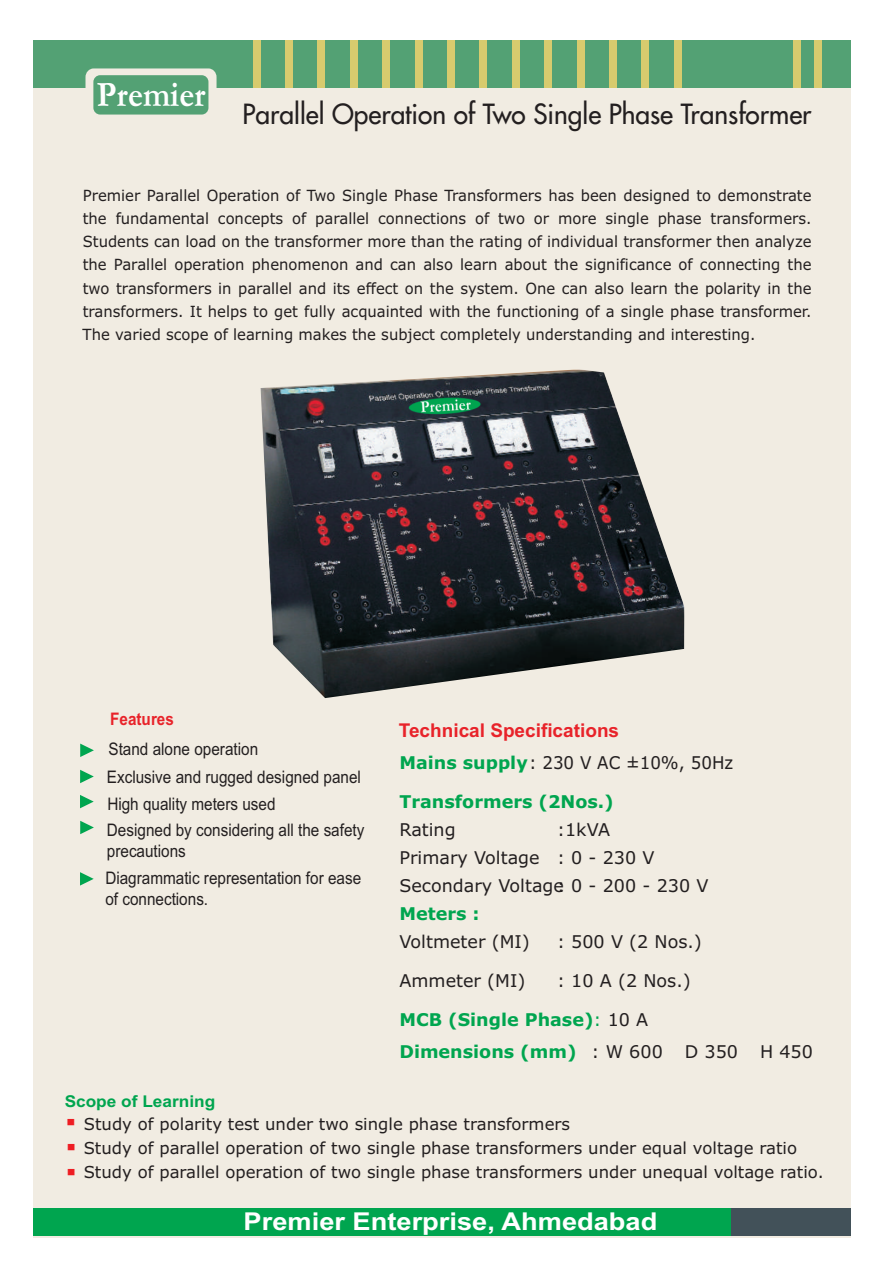
<style>
.page{position:relative;width:893px;height:1263px;background:#fff}
.page>*{position:absolute;margin:0;border:0;box-sizing:border-box;transform-origin:0 0}
.t1{font:700 36px "Garamond";color:#fff;scale:.89 1}
.t2{font:27px "Fujiyama 2 PSMT";color:#231f20}
.t3{font:700 24.6px "Arial";color:#fff;scale:1.11 1}
.t4{font:700 19.05px "Arial";color:#e8232a}
.t5{font:17.55px/28px "Verdana";color:#231f20}
.t6{font:700 17.55px/32.1px "Verdana";color:#00a54f}
.t7{font:17.55px "Verdana";color:#231f20;scale:.95 1}
.t8{font:17.25px/21.3px "Arial";color:#231f20;scale:.88 1}
.t9{font:700 17.25px "Arial";color:#e8232a;scale:.88 1}
.t10{font:16.5px/24px "Verdana";color:#231f20}
.t11{font:700 16.35px "Arial";color:#00a54f;scale:1.06 1}
.t12{font:16.35px/25px "Wingdings 2";color:#ee1d23;text-align:justify;scale:1.06 1}
.t13{font:15.45px/23.2px "Verdana";color:#231f20;text-align:justify;scale:.96 1}
.s1{font-weight:700;color:#00a54f}
.s2{font-weight:400}
.s3{font-weight:400;color:#231f20}
</style>
<div class="page">
<div style="left:33px;top:41px;width:817px;height:1196px;background:#f1ece2"></div>
<div style="left:33px;top:1208px;width:817px;height:28px;background:#00a54f"></div>
<div style="left:731px;top:1208px;width:119px;height:28px;background:#425159"></div>
<div style="left:33px;top:41px;width:818px;height:47px;background:#53a174"></div>
<div style="left:85px;top:68px;width:132px;height:61px;background:#f1ece2;border-radius:8px"></div>
<div style="left:93px;top:75px;width:115px;height:40px;background:#53a174;border-radius:7px"></div>
<div style="left:253px;top:41px;width:7px;height:47px;background:#d7cb6e"></div>
<div style="left:285px;top:41px;width:7px;height:47px;background:#d7cb6e"></div>
<div style="left:318px;top:41px;width:7px;height:47px;background:#d7cb6e"></div>
<div style="left:350px;top:41px;width:7px;height:47px;background:#d7cb6e"></div>
<div style="left:383px;top:41px;width:7px;height:47px;background:#d7cb6e"></div>
<div style="left:415px;top:41px;width:7px;height:47px;background:#d7cb6e"></div>
<div style="left:447px;top:41px;width:7px;height:47px;background:#d7cb6e"></div>
<div style="left:480px;top:41px;width:7px;height:47px;background:#d7cb6e"></div>
<div style="left:512px;top:41px;width:7px;height:47px;background:#d7cb6e"></div>
<div style="left:545px;top:41px;width:7px;height:47px;background:#d7cb6e"></div>
<div style="left:577px;top:41px;width:7px;height:47px;background:#d7cb6e"></div>
<div style="left:609px;top:41px;width:7px;height:47px;background:#d7cb6e"></div>
<div style="left:642px;top:41px;width:7px;height:47px;background:#d7cb6e"></div>
<div style="left:674px;top:41px;width:7px;height:47px;background:#d7cb6e"></div>
<div style="left:793px;top:41px;width:7px;height:47px;background:#d7cb6e"></div>
<div style="left:815px;top:41px;width:7px;height:47px;background:#d7cb6e"></div>
<svg style="left:80px;top:743px;width:14px;height:14px"></svg>
<svg style="left:80px;top:770px;width:14px;height:13px"></svg>
<svg style="left:80px;top:795px;width:14px;height:13px"></svg>
<svg style="left:80px;top:821px;width:14px;height:13px"></svg>
<svg style="left:80px;top:872px;width:14px;height:13px"></svg>
<img style="left:261px;top:369px;width:423px;height:329px">
<h1 class="t1" style="left:97px;top:83px;width:123px">Premier</h1>
<h2 class="t2" style="left:243px;top:96px;width:570px">Parallel Operation of Two Single Phase Transformer</h2>
<p class="t13" style="left:83px;top:185px;width:761px">Premier Parallel Operation of Two Single Phase Transformers has been designed to demonstrate the fundamental concepts of parallel connections of two or more single phase transformers.<br>Students can load on the transformer more than the rating of individual transformer then analyze the Parallel operation phenomenon and can also learn about the significance of connecting the two transformers in parallel and its effect on the system. One can also learn the polarity in the transformers. It helps to get fully acquainted with the functioning of a single phase transformer.<br>The varied scope of learning makes the subject completely understanding and interesting.</p>
<p class="t9" style="left:110px;top:713px;width:74px">Features</p>
<p class="t8" style="left:109px;top:740px;width:172px">Stand alone operation</p>
<p class="t8" style="left:107px;top:768px;width:290px">Exclusive and rugged designed panel</p>
<p class="t8" style="left:107px;top:795px;width:193px">High quality meters used</p>
<p class="t8" style="left:107px;top:821px;width:294px">Designed by considering all the safety precautions</p>
<p class="t8" style="left:105px;top:868px;width:292px">Diagrammatic representation for ease of connections.</p>
<p class="t11" style="left:65px;top:1094px;width:143px">Scope of Learning</p>
<p class="t4" style="left:399px;top:723px;width:222px">Technical Specifications</p>
<p class="t7" style="left:399px;top:755px;width:353px"><span class="s1">Mains supply</span>: 230 V AC ±10%, 50Hz</p>
<p class="t6" style="left:399px;top:787px;width:216px">Transformers (2Nos.)</p>
<p class="t5" style="left:399px;top:817px;width:58px">Rating</p>
<p class="t5" style="left:399px;top:817px;width:310px;text-indent:158px">:1kVA<br>Primary Voltage : 0 - 230 V<br>Secondary Voltage: 0 - 200 - 230 V</p>
<p class="t6" style="left:399px;top:899px;width:82px">Meters :</p>
<p class="t5" style="left:399px;top:929px;width:132px">Voltmeter (MI)</p>
<p class="t5" style="left:557px;top:929px;width:146px">: 500 V (2 Nos.)</p>
<p class="t5" style="left:399px;top:968px;width:127px">Ammeter (MI)</p>
<p class="t5" style="left:557px;top:968px;width:135px">: 10 A (2 Nos.)</p>
<p class="t6" style="left:399px;top:1005px;width:265px">MCB (Single Phase)<span class="s2">:</span> <span class="s3">10 A<br></span>Dimensions (mm) <span class="s3">: W 600</span></p>
<p class="t5" style="left:685px;top:1039px;width:130px">D 350 H 450</p>
<p class="t12" style="left:66px;top:1111px;width:56px">○ ○ ○</p>
<p class="t10" style="left:84px;top:1113px;width:742px">Study of polarity test under two single phase transformers<br>Study of parallel operation of two single phase transformers under equal voltage ratio<br>Study of parallel operation of two single phase transformers under unequal voltage ratio.</p>
<h3 class="t3" style="left:244px;top:1212px;width:374px">Premier Enterprise, Ahmedabad</h3>
</div>
